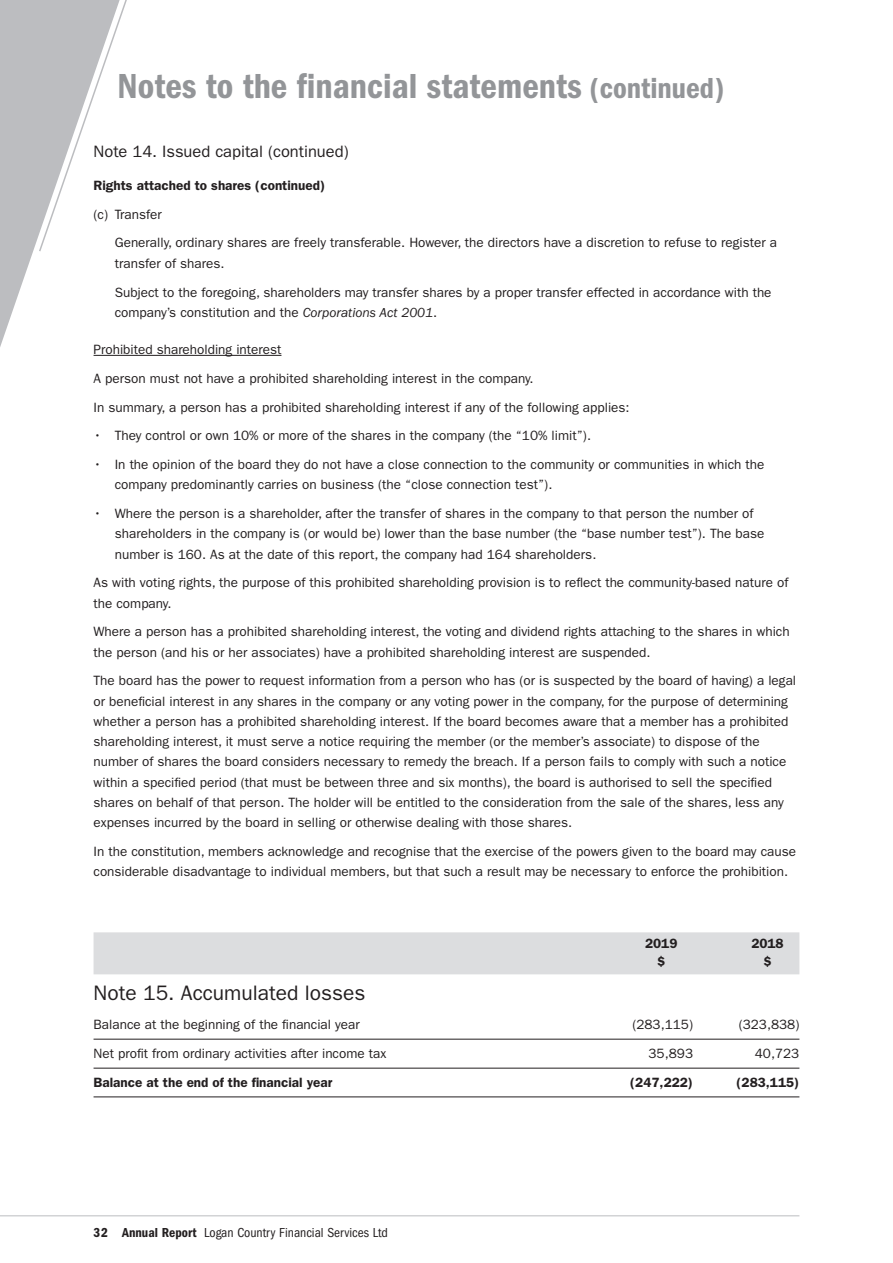
<style>
.page{position:relative;width:893px;height:1263px;background:#fff}
.page>*{position:absolute;margin:0;border:0;box-sizing:border-box;transform-origin:0 0}
.t1{font:600 condensed 36px "Franklin Gothic";color:#939598}
.t2{font:21px "Franklin Gothic";color:#231f20}
.t3{font:16.5px "Franklin Gothic";color:#231f20}
.t4{font:13.5px/20.2px "Franklin Gothic";color:#231f20}
.t5{font:600 13.5px "Franklin Gothic";color:#231f20}
.t6{font:condensed 13.5px "Franklin Gothic";color:#231f20}
.s1{font-size:30px}
.s2{font-style:italic}
.s3{font-weight:600}
</style>
<div class="page">
<hr style="left:0;top:1215px;width:799px;height:1px;background:#bcbdc0">
<svg style="left:0;top:0;width:122px;height:356px"></svg>
<svg style="left:38px;top:0;width:89px;height:253px"></svg>
<hr style="left:94px;top:355px;width:187px;height:1px;background:#231f20">
<div style="left:94px;top:932px;width:705px;height:42px;background:#dcdddf"></div>
<hr style="left:94px;top:1039px;width:705px;height:1px;background:#231f20">
<hr style="left:94px;top:1068px;width:705px;height:1px;background:#231f20">
<hr style="left:94px;top:1096px;width:705px;height:1px;background:#231f20">
<h1 class="t1" style="left:118px;top:65px;width:608px">Notes to the financial statements <span class="s1">(continued)</span></h1>
<p class="t3" style="left:94px;top:142px;width:257px">Note 14. Issued capital (continued)</p>
<p class="t5" style="left:94px;top:177px;width:233px">Rights attached to shares (continued)</p>
<p class="t4" style="left:115px;top:200px;width:664px;line-height:28.8px;text-indent:-21px">(c) Transfer<br>Generally, ordinary shares are freely transferable. However, the directors have a discretion to refuse to register a</p>
<p class="t4" style="left:115px;top:249px;width:658px;line-height:28.8px">transfer of shares.<br>Subject to the foregoing, shareholders may transfer shares by a proper transfer effected in accordance with the</p>
<p class="t4" style="left:115px;top:302px;width:324px">company’s constitution and the <span class="s2">Corporations Act 2001</span>.</p>
<p class="t4" style="left:94px;top:335px;width:538px;line-height:28.8px">Prohibited shareholding interest<br>A person must not have a prohibited shareholding interest in the company.<br>In summary, a person has a prohibited shareholding interest if any of the following applies:</p>
<p class="t4" style="left:94px;top:426px;width:499px">• They control or own 10% or more of the shares in the company (the “10% limit”).</p>
<p class="t4" style="left:115px;top:454px;width:651px;text-indent:-21px">• In the opinion of the board they do not have a close connection to the community or communities in which the company predominantly carries on business (the “close connection test”).</p>
<p class="t4" style="left:115px;top:503px;width:651px;text-indent:-21px">• Where the person is a shareholder, after the transfer of shares in the company to that person the number of shareholders in the company is (or would be) lower than the base number (the “base number test”). The base number is 160. As at the date of this report, the company had 164 shareholders.</p>
<p class="t4" style="left:94px;top:573px;width:696px">As with voting rights, the purpose of this prohibited shareholding provision is to reflect the community-based nature of the company.</p>
<p class="t4" style="left:94px;top:622px;width:698px">Where a person has a prohibited shareholding interest, the voting and dividend rights attaching to the shares in which the person (and his or her associates) have a prohibited shareholding interest are suspended.</p>
<p class="t4" style="left:94px;top:671px;width:704px">The board has the power to request information from a person who has (or is suspected by the board of having) a legal or beneficial interest in any shares in the company or any voting power in the company, for the purpose of determining whether a person has a prohibited shareholding interest. If the board becomes aware that a member has a prohibited shareholding interest, it must serve a notice requiring the member (or the member’s associate) to dispose of the number of shares the board considers necessary to remedy the breach. If a person fails to comply with such a notice within a specified period (that must be between three and six months), the board is authorised to sell the specified shares on behalf of that person. The holder will be entitled to the consideration from the sale of the shares, less any expenses incurred by the board in selling or otherwise dealing with those shares.</p>
<p class="t4" style="left:94px;top:841px;width:704px">In the constitution, members acknowledge and recognise that the exercise of the powers given to the board may cause considerable disadvantage to individual members, but that such a result may be necessary to enforce the prohibition.</p>
<p class="t5" style="left:645px;top:936px;width:34px">2019</p>
<p class="t5" style="left:751px;top:936px;width:34px">2018</p>
<p class="t5" style="left:657px;top:954px;width:10px">$</p>
<p class="t5" style="left:763px;top:954px;width:10px">$</p>
<h2 class="t2" style="left:94px;top:981px;width:273px">Note 15. Accumulated losses</h2>
<p class="t4" style="left:94px;top:1014px;width:268px">Balance at the beginning of the financial year</p>
<p class="t4" style="left:632px;top:1014px;width:62px">(283,115)</p>
<p class="t4" style="left:739px;top:1014px;width:62px">(323,838)</p>
<p class="t4" style="left:94px;top:1043px;width:294px">Net profit from ordinary activities after income tax</p>
<p class="t4" style="left:649px;top:1043px;width:46px">35,893</p>
<p class="t4" style="left:755px;top:1043px;width:46px">40,723</p>
<p class="t5" style="left:94px;top:1074px;width:240px">Balance at the end of the financial year</p>
<p class="t5" style="left:630px;top:1074px;width:64px">(247,222)</p>
<p class="t5" style="left:736px;top:1074px;width:64px">(283,115)</p>
<p class="t6" style="left:94px;top:1225px;width:296px"><span class="s3">32 Annual Report</span> Logan Country Financial Services Ltd</p>
</div>
